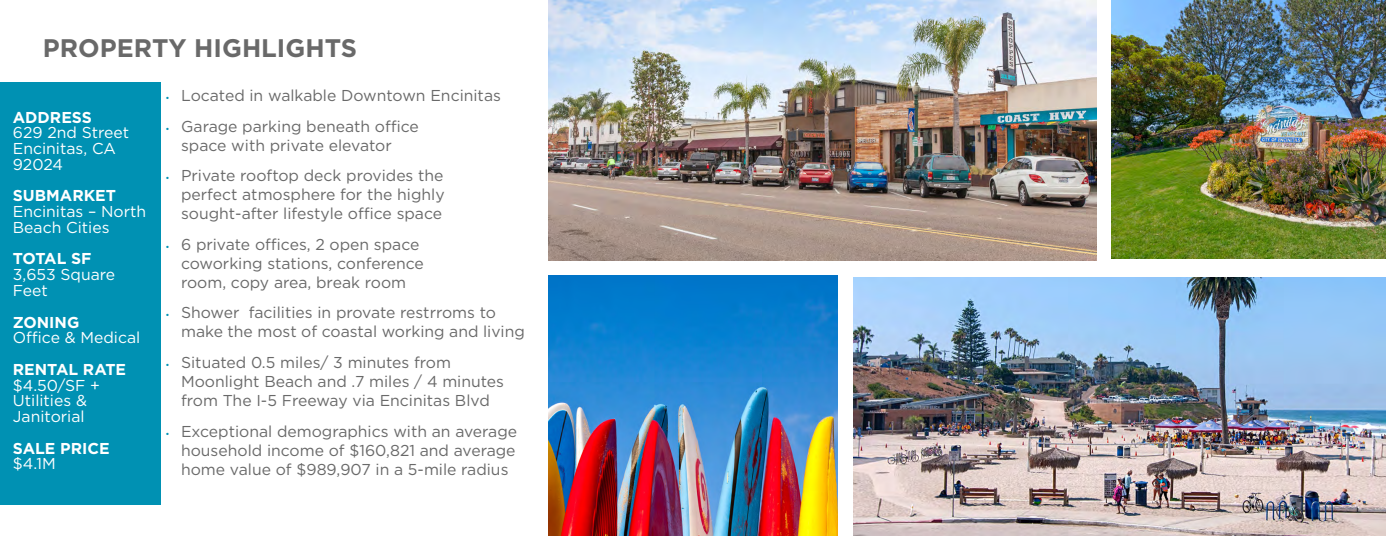
<style>
.page{position:relative;width:1386px;height:536px;background:#fff}
.page>*{position:absolute;margin:0;border:0;box-sizing:border-box;transform-origin:0 0}
.t1{font:700 25.38px "Gotham";color:#696969}
.t2{font:15.75px/18.9px "Gotham";color:#696969}
.t3{font:15.75px/15.8px "Gotham";color:#fff}
.t4{font:700 15.75px "Gotham";color:#fff}
.s1{font-size:8.75px;color:#0091b3}
</style>
<div class="page">
<img style="left:548px;top:276px;width:290px;height:260px">
<img style="left:854px;top:277px;width:532px;height:259px">
<img style="left:548px;top:0;width:548px;height:260px">
<img style="left:1112px;top:0;width:274px;height:258px">
<div style="left:0;top:82px;width:161px;height:422px;background:#0091b3"></div>
<h1 class="t1" style="left:43px;top:32px;width:316px">PROPERTY HIGHLIGHTS</h1>
<p class="t4" style="left:13px;top:106px;width:81px">ADDRESS</p>
<p class="t3" style="left:13px;top:124px;width:118px">629 2nd Street<br>Encinitas, CA<br>92024</p>
<p class="t4" style="left:13px;top:185px;width:105px">SUBMARKET</p>
<p class="t3" style="left:13px;top:203px;width:135px">Encinitas – North<br>Beach Cities</p>
<p class="t4" style="left:13px;top:248px;width:80px">TOTAL SF</p>
<p class="t3" style="left:13px;top:266px;width:104px">3,653 Square<br>Feet</p>
<p class="t4" style="left:13px;top:311px;width:68px">ZONING</p>
<p class="t3" style="left:13px;top:329px;width:129px">Office &amp; Medical</p>
<p class="t4" style="left:13px;top:358px;width:115px">RENTAL RATE</p>
<p class="t3" style="left:13px;top:376px;width:89px">$4.50/SF +<br>Utilities &amp;<br>Janitorial</p>
<p class="t4" style="left:13px;top:437px;width:98px">SALE PRICE</p>
<p class="t3" style="left:13px;top:455px;width:44px">$4.1M</p>
<p class="t2" style="left:165px;top:85px;width:337px"><span class="s1">•</span> Located in walkable Downtown Encinitas</p>
<p class="t2" style="left:181px;top:116px;width:239px;text-indent:-16px"><span class="s1">•</span> Garage parking beneath office space with private elevator</p>
<p class="t2" style="left:181px;top:166px;width:265px;text-align:justify;text-indent:-16px"><span class="s1">•</span> Private rooftop deck provides the perfect atmosphere for the highly sought-after lifestyle office space</p>
<p class="t2" style="left:181px;top:234px;width:244px;text-indent:-16px"><span class="s1">•</span> 6 private offices, 2 open space coworking stations, conference room, copy area, break room</p>
<p class="t2" style="left:181px;top:303px;width:345px;text-indent:-16px"><span class="s1">•</span> Shower facilities in provate restrroms to make the most of coastal working and living</p>
<p class="t2" style="left:181px;top:352px;width:325px;text-indent:-16px"><span class="s1">•</span> Situated 0.5 miles/ 3 minutes from<br>Moonlight Beach and .7 miles / 4 minutes from The I-5 Freeway via Encinitas Blvd</p>
<p class="t2" style="left:181px;top:421px;width:338px;text-align:justify;text-indent:-16px"><span class="s1">•</span> Exceptional demographics with an average household income of $160,821 and average home value of $989,907 in a 5-mile radius</p>
</div>
